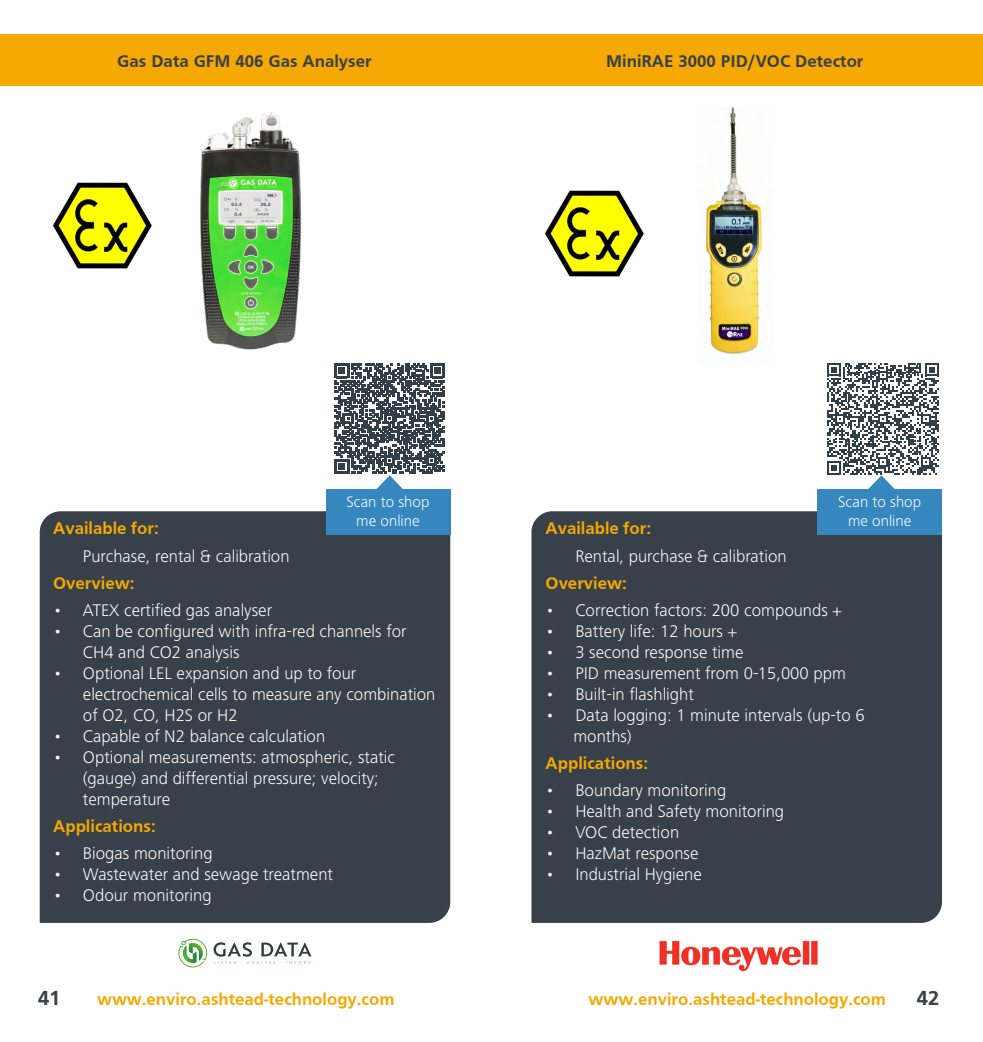
<style>
.page{position:relative;width:983px;height:1042px;background:#fff}
.page>*{position:absolute;margin:0;border:0;box-sizing:border-box;transform-origin:0 0}
.t1{font:700 21px "Frutiger";color:#38404a}
.t2{font:300 17.5px/21px "Frutiger Next LT";color:#fff}
.t3{font:700 17.5px "Frutiger";color:#f5a900}
.t4{font:700 17.5px "Frutiger";color:#38404a}
.t5{font:300 15.75px/18.9px "Frutiger Next LT";color:#fff;text-align:center}
</style>
<div class="page">
<div style="left:0;top:35px;width:982px;height:51px;background:#f6a803"></div>
<div style="left:531px;top:511px;width:410px;height:412px;background:#38404a"></div>
<div style="left:817px;top:489px;width:125px;height:45px;background:#3686c0"></div>
<div style="left:40px;top:511px;width:410px;height:412px;background:#38404a"></div>
<div style="left:325px;top:489px;width:125px;height:45px;background:#3686c0"></div>
<img style="left:47px;top:34px;width:407px;height:330px">
<div style="left:539px;top:570px;width:395px;height:205px;background:#38404a"></div>
<hr style="left:537px;top:750px;width:2px;height:25px;background:#38404a">
<hr style="left:934px;top:750px;width:2px;height:25px;background:#38404a">
<hr style="left:537px;top:775px;width:399px;height:2px;background:#38404a">
<hr style="left:537px;top:777px;width:2px;height:111px;background:#38404a">
<hr style="left:934px;top:777px;width:2px;height:111px;background:#38404a">
<hr style="left:537px;top:888px;width:399px;height:2px;background:#38404a">
<hr style="left:537px;top:597px;width:2px;height:151px;background:#38404a">
<hr style="left:934px;top:597px;width:2px;height:151px;background:#38404a">
<hr style="left:537px;top:748px;width:399px;height:2px;background:#38404a">
<hr style="left:537px;top:570px;width:2px;height:25px;background:#38404a">
<hr style="left:934px;top:570px;width:2px;height:25px;background:#38404a">
<hr style="left:537px;top:595px;width:399px;height:2px;background:#38404a">
<hr style="left:537px;top:542px;width:2px;height:26px;background:#38404a">
<hr style="left:934px;top:542px;width:2px;height:26px;background:#38404a">
<hr style="left:537px;top:568px;width:399px;height:2px;background:#38404a">
<img style="left:706px;top:107px;width:62px;height:247px">
<img style="left:659px;top:940px;width:159px;height:32px">
<img style="left:545px;top:190px;width:99px;height:87px">
<div style="left:46px;top:570px;width:397px;height:268px;background:#38404a"></div>
<hr style="left:46px;top:838px;width:397px;height:2px;background:#38404a">
<hr style="left:46px;top:911px;width:397px;height:2px;background:#38404a">
<hr style="left:46px;top:811px;width:397px;height:2px;background:#38404a">
<hr style="left:46px;top:595px;width:397px;height:2px;background:#38404a">
<hr style="left:46px;top:568px;width:397px;height:2px;background:#38404a">
<img style="left:47px;top:177px;width:110px;height:96px">
<svg style="left:827px;top:363px;width:111px;height:126px"></svg>
<svg style="left:334px;top:364px;width:111px;height:125px"></svg>
<svg style="left:178px;top:938px;width:29px;height:30px"></svg>
<svg style="left:213px;top:942px;width:98px;height:22px"></svg>
<p class="t4" style="left:117px;top:51px;width:256px">Gas Data GFM 406 Gas Analyser</p>
<p class="t4" style="left:606px;top:51px;width:259px">MiniRAE 3000 PID/VOC Detector</p>
<p class="t5" style="left:346px;top:492px;width:84px">Scan to shop me online</p>
<p class="t3" style="left:53px;top:518px;width:107px">Available for:</p>
<p class="t2" style="left:83px;top:545px;width:208px">Purchase, rental &amp; calibration</p>
<p class="t3" style="left:53px;top:573px;width:83px">Overview:</p>
<p class="t2" style="left:53px;top:599px;width:220px">• ATEX certified gas analyser</p>
<p class="t2" style="left:83px;top:620px;width:325px;text-indent:-30px">• Can be configured with infra-red channels for<br>CH4 and CO2 analysis</p>
<p class="t2" style="left:83px;top:662px;width:354px;text-indent:-30px">• Optional LEL expansion and up to four electrochemical cells to measure any combination of O2, CO, H2S or H2</p>
<p class="t2" style="left:53px;top:725px;width:273px">• Capable of N2 balance calculation</p>
<p class="t2" style="left:83px;top:746px;width:313px;text-indent:-30px">• Optional measurements: atmospheric, static (gauge) and differential pressure; velocity; temperature</p>
<p class="t3" style="left:53px;top:815px;width:104px">Applications:</p>
<p class="t2" style="left:53px;top:842px;width:161px">• Biogas monitoring</p>
<p class="t2" style="left:53px;top:863px;width:281px">• Wastewater and sewage treatment</p>
<p class="t2" style="left:53px;top:884px;width:160px">• Odour monitoring</p>
<p class="t5" style="left:838px;top:492px;width:84px">Scan to shop me online</p>
<p class="t3" style="left:545px;top:518px;width:107px">Available for:</p>
<p class="t2" style="left:575px;top:545px;width:213px">Rental, purchase &amp; calibration</p>
<p class="t3" style="left:545px;top:573px;width:83px">Overview:</p>
<p class="t2" style="left:545px;top:599px;width:298px">• Correction factors: 200 compounds +</p>
<p class="t2" style="left:545px;top:620px;width:193px">• Battery life: 12 hours +</p>
<p class="t2" style="left:545px;top:641px;width:199px">• 3 second response time</p>
<p class="t2" style="left:545px;top:662px;width:302px">• PID measurement from 0-15,000 ppm</p>
<p class="t2" style="left:545px;top:683px;width:150px">• Built-in flashlight</p>
<p class="t2" style="left:573px;top:704px;width:293px;text-indent:-28px">• Data logging: 1 minute intervals (up-to 6 months)</p>
<p class="t3" style="left:545px;top:753px;width:104px">Applications:</p>
<p class="t2" style="left:545px;top:780px;width:182px">• Boundary monitoring</p>
<p class="t2" style="left:545px;top:801px;width:240px">• Health and Safety monitoring</p>
<p class="t2" style="left:545px;top:822px;width:135px">• VOC detection</p>
<p class="t2" style="left:545px;top:843px;width:154px">• HazMat response</p>
<p class="t2" style="left:545px;top:864px;width:158px">• Industrial Hygiene</p>
<p class="t1" style="left:38px;top:986px;width:24px">41</p>
<p class="t3" style="left:97px;top:989px;width:299px">www.enviro.ashtead-technology.com</p>
<p class="t3" style="left:588px;top:989px;width:299px">www.enviro.ashtead-technology.com</p>
<p class="t1" style="left:916px;top:986px;width:24px">42</p>
</div>
